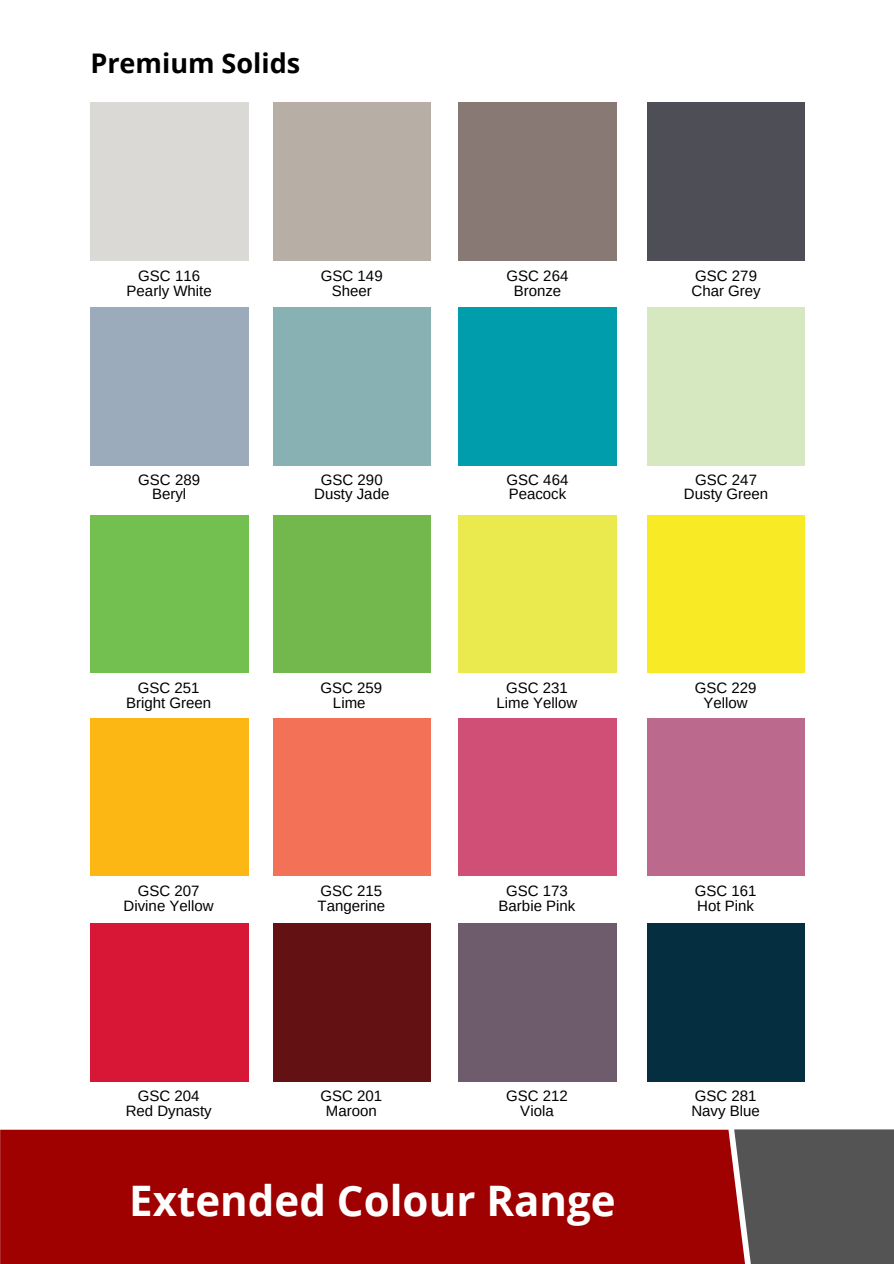
<style>
.page{position:relative;width:894px;height:1264px;background:#fff}
.page>*{position:absolute;margin:0;border:0;box-sizing:border-box;transform-origin:0 0}
.t1{font:700 42px "Open Sans";color:#fff}
.t2{font:700 27px "Open Sans";color:#000}
.t3{font:15px/14.7px "Arimo";color:#000;text-align:center}
</style>
<div class="page">
<div style="left:745px;top:1129px;width:148px;height:134px;background:#545454"></div>
<div style="left:0;top:1129px;width:745px;height:134px;background:#9f0000"></div>
<div style="left:647px;top:103px;width:157px;height:157px;background:#4e4e56"></div>
<div style="left:458px;top:307px;width:158px;height:158px;background:#009dac"></div>
<div style="left:90px;top:515px;width:158px;height:157px;background:#73bf4f"></div>
<div style="left:273px;top:515px;width:157px;height:157px;background:#72b84c"></div>
<div style="left:458px;top:515px;width:158px;height:157px;background:#eae94e"></div>
<div style="left:647px;top:515px;width:157px;height:157px;background:#f8eb25"></div>
<div style="left:90px;top:718px;width:158px;height:157px;background:#fdb714"></div>
<div style="left:273px;top:718px;width:157px;height:157px;background:#f37157"></div>
<div style="left:458px;top:718px;width:158px;height:157px;background:#d04f77"></div>
<div style="left:90px;top:923px;width:158px;height:158px;background:#d81635"></div>
<div style="left:273px;top:923px;width:157px;height:158px;background:#631113"></div>
<div style="left:458px;top:923px;width:158px;height:158px;background:#6e5b6c"></div>
<div style="left:647px;top:923px;width:157px;height:158px;background:#062e41"></div>
<h2 class="t2" style="left:90px;top:44px;width:211px">Premium Solids</h2>
<p class="t3" style="left:127px;top:268px;width:87px">GSC 116<br>Pearly White</p>
<p class="t3" style="left:321px;top:268px;width:63px">GSC 149<br>Sheer</p>
<p class="t3" style="left:506px;top:268px;width:63px">GSC 264<br>Bronze</p>
<p class="t3" style="left:691px;top:268px;width:71px;text-align:left">GSC 279<br>Char Grey</p>
<p class="t3" style="left:138px;top:472px;width:63px">GSC 289<br>Beryl</p>
<p class="t3" style="left:314px;top:472px;width:77px">GSC 290<br>Dusty Jade</p>
<p class="t3" style="left:506px;top:472px;width:63px;text-align:left">GSC 464<br>Peacock</p>
<p class="t3" style="left:683px;top:472px;width:86px">GSC 247<br>Dusty Green</p>
<p class="t3" style="left:126px;top:680px;width:87px">GSC 251<br>Bright Green</p>
<p class="t3" style="left:320px;top:680px;width:63px">GSC 259<br>Lime</p>
<p class="t3" style="left:496px;top:680px;width:82px">GSC 231<br>Lime Yellow</p>
<p class="t3" style="left:694px;top:680px;width:63px">GSC 229<br>Yellow</p>
<p class="t3" style="left:124px;top:883px;width:92px">GSC 207<br>Divine Yellow</p>
<p class="t3" style="left:317px;top:883px;width:69px;text-align:left">GSC 215<br>Tangerine</p>
<p class="t3" style="left:498px;top:883px;width:78px">GSC 173<br>Barbie Pink</p>
<p class="t3" style="left:694px;top:883px;width:63px;text-align:left">GSC 161<br>Hot Pink</p>
<p class="t3" style="left:126px;top:1088px;width:87px">GSC 204<br>Red Dynasty</p>
<p class="t3" style="left:320px;top:1088px;width:63px">GSC 201<br>Maroon</p>
<p class="t3" style="left:506px;top:1088px;width:63px">GSC 212<br>Viola</p>
<p class="t3" style="left:691px;top:1088px;width:70px;text-align:left">GSC 281<br>Navy Blue</p>
<h1 class="t1" style="left:129px;top:1171px;width:488px">Extended Colour Range</h1>
</div>
